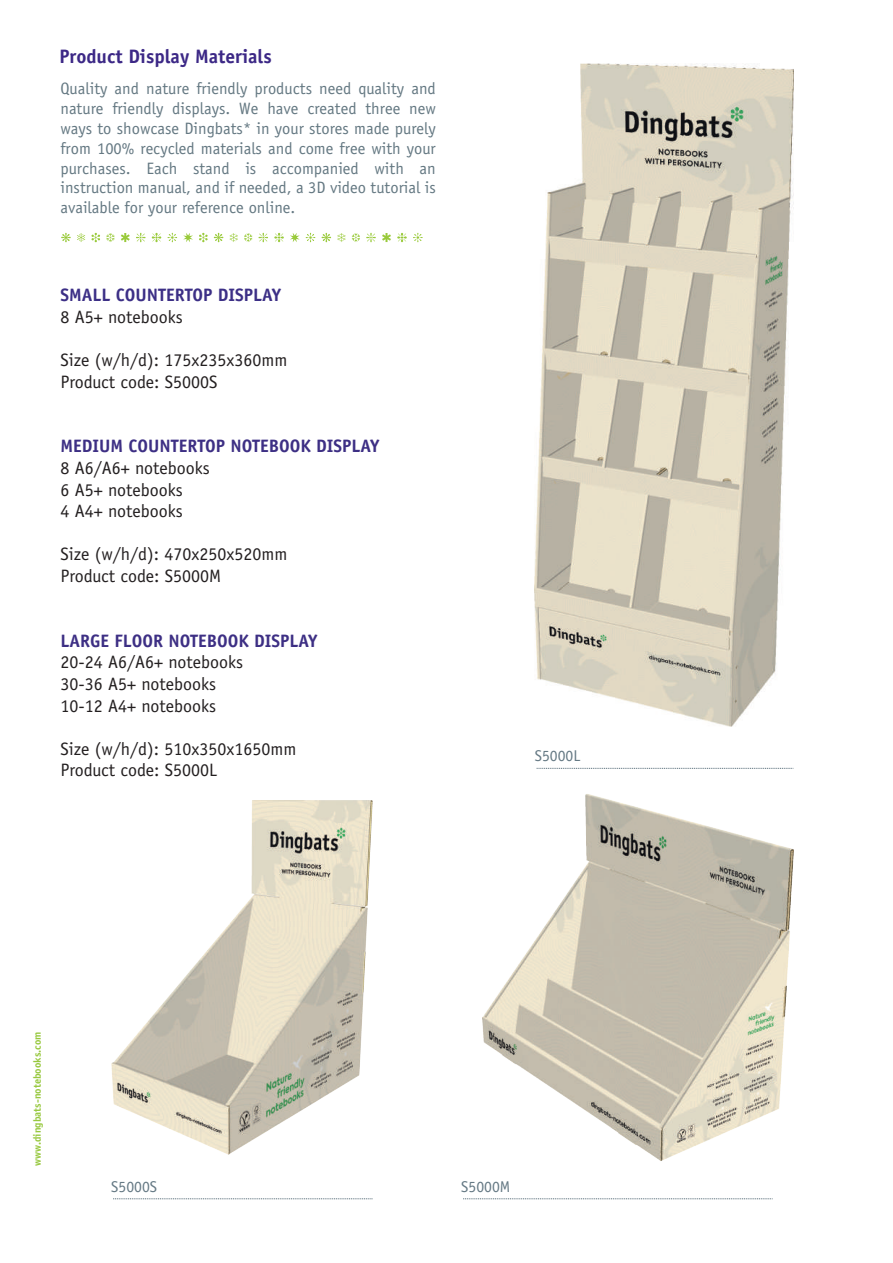
<style>
.page{position:relative;width:893px;height:1263px;background:#fff}
.page>*{position:absolute;margin:0;border:0;box-sizing:border-box;transform-origin:0 0}
.t1{font:700 19.5px "Officina Sans";color:#3c2886}
.t2{font:18px/21.6px "Officina Sans";color:#231f20}
.t3{font:700 18px "Officina Sans";color:#3d2f84}
.t4{font:700 18px "Officina Sans";color:#3c2f86}
.t5{font:16.5px/19.8px "Officina Sans";color:#647882;text-align:justify}
.t6{font:15.75px "Officina Sans Std";color:#657984}
.t7{font:700 10.5px "Officina Sans";color:#97c83e}
</style>
<div class="page">
<svg style="left:61px;top:233px;width:10px;height:9px"></svg>
<svg style="left:77px;top:233px;width:8px;height:9px"></svg>
<svg style="left:92px;top:233px;width:8px;height:9px"></svg>
<svg style="left:106px;top:233px;width:9px;height:9px"></svg>
<svg style="left:121px;top:233px;width:9px;height:9px"></svg>
<svg style="left:136px;top:233px;width:10px;height:9px"></svg>
<svg style="left:152px;top:233px;width:9px;height:9px"></svg>
<svg style="left:168px;top:233px;width:9px;height:9px"></svg>
<svg style="left:183px;top:233px;width:10px;height:9px"></svg>
<svg style="left:199px;top:233px;width:9px;height:9px"></svg>
<svg style="left:214px;top:233px;width:9px;height:9px"></svg>
<svg style="left:230px;top:233px;width:8px;height:9px"></svg>
<svg style="left:244px;top:233px;width:8px;height:9px"></svg>
<svg style="left:258px;top:233px;width:10px;height:9px"></svg>
<svg style="left:274px;top:233px;width:10px;height:9px"></svg>
<svg style="left:290px;top:233px;width:9px;height:9px"></svg>
<svg style="left:306px;top:233px;width:9px;height:9px"></svg>
<svg style="left:322px;top:233px;width:9px;height:9px"></svg>
<svg style="left:337px;top:233px;width:9px;height:9px"></svg>
<svg style="left:352px;top:233px;width:8px;height:9px"></svg>
<svg style="left:366px;top:233px;width:10px;height:9px"></svg>
<svg style="left:382px;top:233px;width:9px;height:9px"></svg>
<svg style="left:397px;top:233px;width:10px;height:9px"></svg>
<svg style="left:413px;top:233px;width:10px;height:9px"></svg>
<img style="left:111px;top:800px;width:261px;height:355px">
<img style="left:482px;top:794px;width:311px;height:367px">
<img style="left:535px;top:63px;width:258px;height:663px">
<svg style="left:536px;top:768px;width:257px;height:1px"></svg>
<svg style="left:463px;top:1198px;width:310px;height:1px"></svg>
<svg style="left:113px;top:1198px;width:259px;height:1px"></svg>
<p class="t1" style="left:59px;top:44px;width:214px">Product Display Materials</p>
<p class="t5" style="left:60px;top:79px;width:377px">Quality and nature friendly products need quality and nature friendly displays. We have created three new ways to showcase Dingbats* in your stores made purely from 100% recycled materials and come free with your purchases. Each stand is accompanied with an instruction manual, and if needed, a 3D video tutorial is available for your reference online.</p>
<p class="t4" style="left:60px;top:284px;width:222px">SMALL COUNTERTOP DISPLAY</p>
<p class="t2" style="left:60px;top:306px;width:124px">8 A5+ notebooks</p>
<p class="t2" style="left:60px;top:349px;width:228px">Size (w/h/d): 175x235x360mm<br>Product code: S5000S</p>
<p class="t3" style="left:60px;top:435px;width:321px">MEDIUM COUNTERTOP NOTEBOOK DISPLAY</p>
<p class="t2" style="left:60px;top:457px;width:151px">8 A6/A6+ notebooks<br>6 A5+ notebooks<br>4 A4+ notebooks</p>
<p class="t2" style="left:60px;top:543px;width:228px">Size (w/h/d): 470x250x520mm<br>Product code: S5000M</p>
<p class="t3" style="left:60px;top:629px;width:259px">LARGE FLOOR NOTEBOOK DISPLAY</p>
<p class="t2" style="left:60px;top:651px;width:184px">20-24 A6/A6+ notebooks<br>30-36 A5+ notebooks<br>10-12 A4+ notebooks</p>
<p class="t2" style="left:60px;top:738px;width:237px">Size (w/h/d): 510x350x1650mm<br>Product code: S5000L</p>
<p class="t6" style="left:535px;top:747px;width:47px">S5000L</p>
<p class="t7" style="left:31px;top:1166px;width:136px;rotate:-90deg">www.dingbats-notebooks.com</p>
<p class="t6" style="left:111px;top:1177px;width:47px">S5000S</p>
<p class="t6" style="left:461px;top:1177px;width:51px">S5000M</p>
</div>
